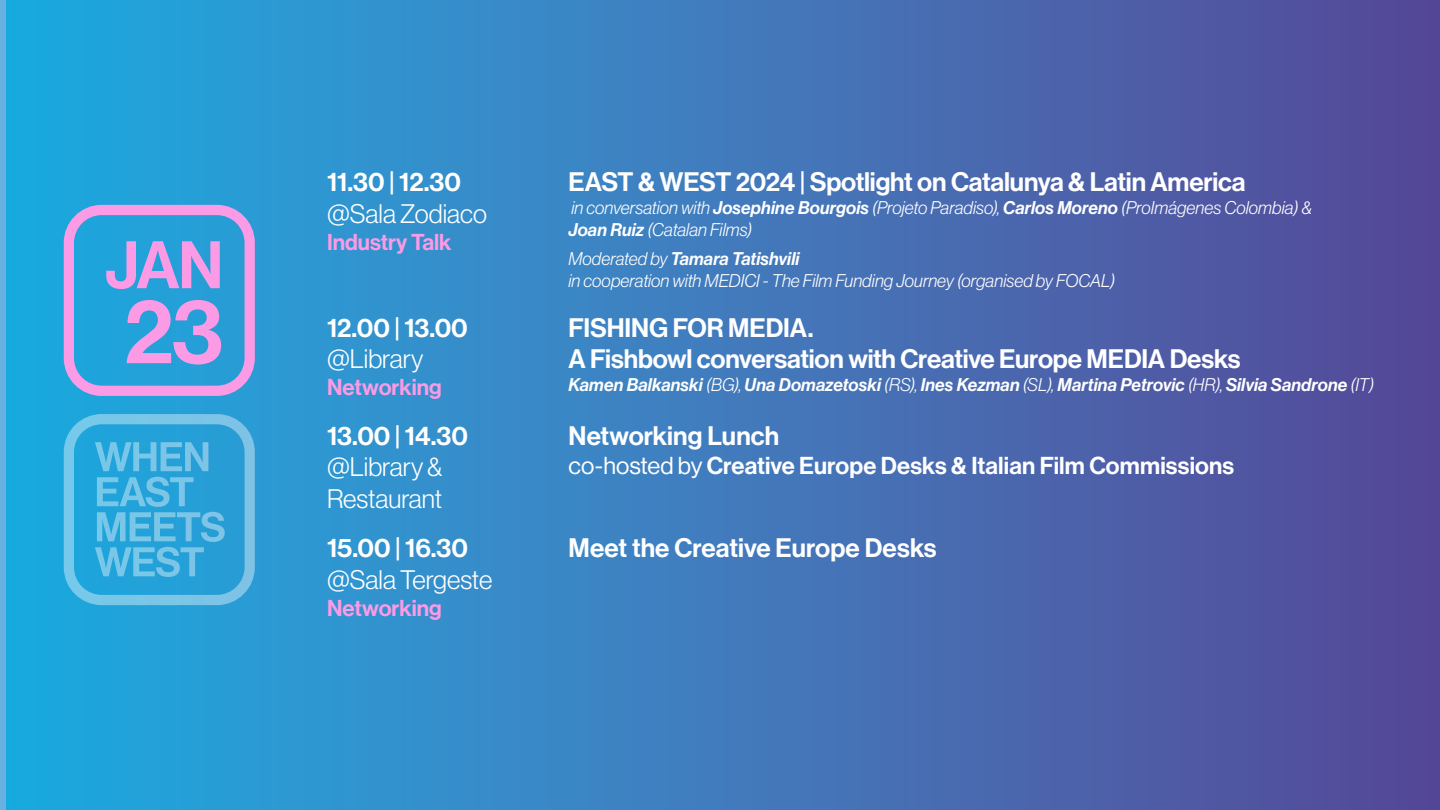
<style>
.page{position:relative;width:1440px;height:810px;background:#fff}
.page>*{position:absolute;margin:0;border:0;box-sizing:border-box;transform-origin:0 0}
.t1{font:90.45px "N Haas Grotesk DS Pro 65 Md";color:#fb9be5}
.t2{font:65.62px "N Haas Grotesk DS Pro 65 Md";color:#fb9be5}
.t3{font:26.25px/31.5px "N Haas Grotesk DS Pro 65 Md";letter-spacing:-.005em;color:#fff}
.t4{font:26.25px/31.5px "N Haas Grotesk DS Pro 45 Lt";color:#fff}
.t5{font:24px "N Haas Grotesk DS Pro 65 Md";letter-spacing:.005em;color:#fff}
.t6{font:22.5px "N Haas Grotesk DS Pro 65 Md";color:#fb9be5}
.t7{font:18px/22.5px "N Haas Grotesk DS Pro 46 Lt It";letter-spacing:.005em;color:#fff}
.t8{font:18px "N Haas Grotesk DS Pro 66 Md It";letter-spacing:.005em;color:#fff}
.s1{font-family:"N Haas Grotesk DS Pro 66 Md It"}
.s2{font-family:"N Haas Grotesk DS Pro 46 Lt It"}
.s3{font-family:"N Haas Grotesk DS Pro 55 Rg"}
</style>
<div class="page">
<div style="left:0;top:0;width:1440px;height:810px;background:linear-gradient(to right,#21ade1,#5a4998)"></div>
<div style="left:64px;top:414px;width:191px;height:191px;border:10px solid #fff;border-radius:33px"></div>
<svg style="left:95px;top:442px;width:113px;height:29px;background:#51b4e0"></svg>
<svg style="left:95px;top:477px;width:130px;height:100px;background:#44aedd"></svg>
<div style="left:64px;top:205px;width:191px;height:191px;border:10px solid #fb9be5;border-radius:33px"></div>
<h2 class="t2" style="left:105px;top:227px;width:120px">JAN</h2>
<h1 class="t1" style="left:124px;top:279px;width:101px">23</h1>
<p class="t3" style="left:327px;top:167px;width:135px">11.30 | 12.30</p>
<p class="t4" style="left:327px;top:198px;width:161px">@Sala Zodiaco</p>
<p class="t6" style="left:327px;top:229px;width:126px">Industry Talk</p>
<p class="t3" style="left:327px;top:312px;width:142px">12.00 | 13.00</p>
<p class="t4" style="left:327px;top:343px;width:98px">@Library</p>
<p class="t6" style="left:327px;top:374px;width:116px">Networking</p>
<p class="t3" style="left:327px;top:420px;width:142px">13.00 | 14.30</p>
<p class="t4" style="left:327px;top:451px;width:117px">@Library &amp;<br>Restaurant</p>
<p class="t3" style="left:327px;top:533px;width:143px">15.00 | 16.30</p>
<p class="t4" style="left:327px;top:564px;width:167px">@Sala Tergeste</p>
<p class="t6" style="left:327px;top:595px;width:116px">Networking</p>
<p class="t3" style="left:568px;top:167px;width:679px">EAST &amp; WEST 2024 | Spotlight on Catalunya &amp; Latin America</p>
<p class="t7" style="left:568px;top:196px;width:745px">in conversation with <span class="s1">Josephine Bourgois</span> (Projeto Paradiso), <span class="s1">Carlos Moreno</span> (ProImágenes Colombia) &amp;<br><span class="s1">Joan Ruiz</span> (Catalan Films)</p>
<p class="t8" style="left:568px;top:248px;width:233px"><span class="s2">Moderated by</span> Tamara Tatishvili</p>
<p class="t7" style="left:568px;top:270px;width:548px">in cooperation with MEDICI - The Film Funding Journey (organised by FOCAL)</p>
<p class="t3" style="left:569px;top:312px;width:674px">FISHING FOR MEDIA.<br>A Fishbowl conversation with Creative Europe MEDIA Desks</p>
<p class="t8" style="left:569px;top:374px;width:807px">Kamen Balkanski <span class="s2">(BG),</span> Una Domazetoski <span class="s2">(RS),</span> Ines Kezman <span class="s2">(SL),</span> Martina Petrovic <span class="s2">(HR),</span> Silvia Sandrone <span class="s2">(IT)</span></p>
<p class="t3" style="left:569px;top:420px;width:212px">Networking Lunch</p>
<p class="t5" style="left:569px;top:451px;width:667px"><span class="s3">co-hosted by</span> Creative Europe Desks &amp; Italian Film Commissions</p>
<p class="t3" style="left:569px;top:533px;width:370px">Meet the Creative Europe Desks</p>
</div>
